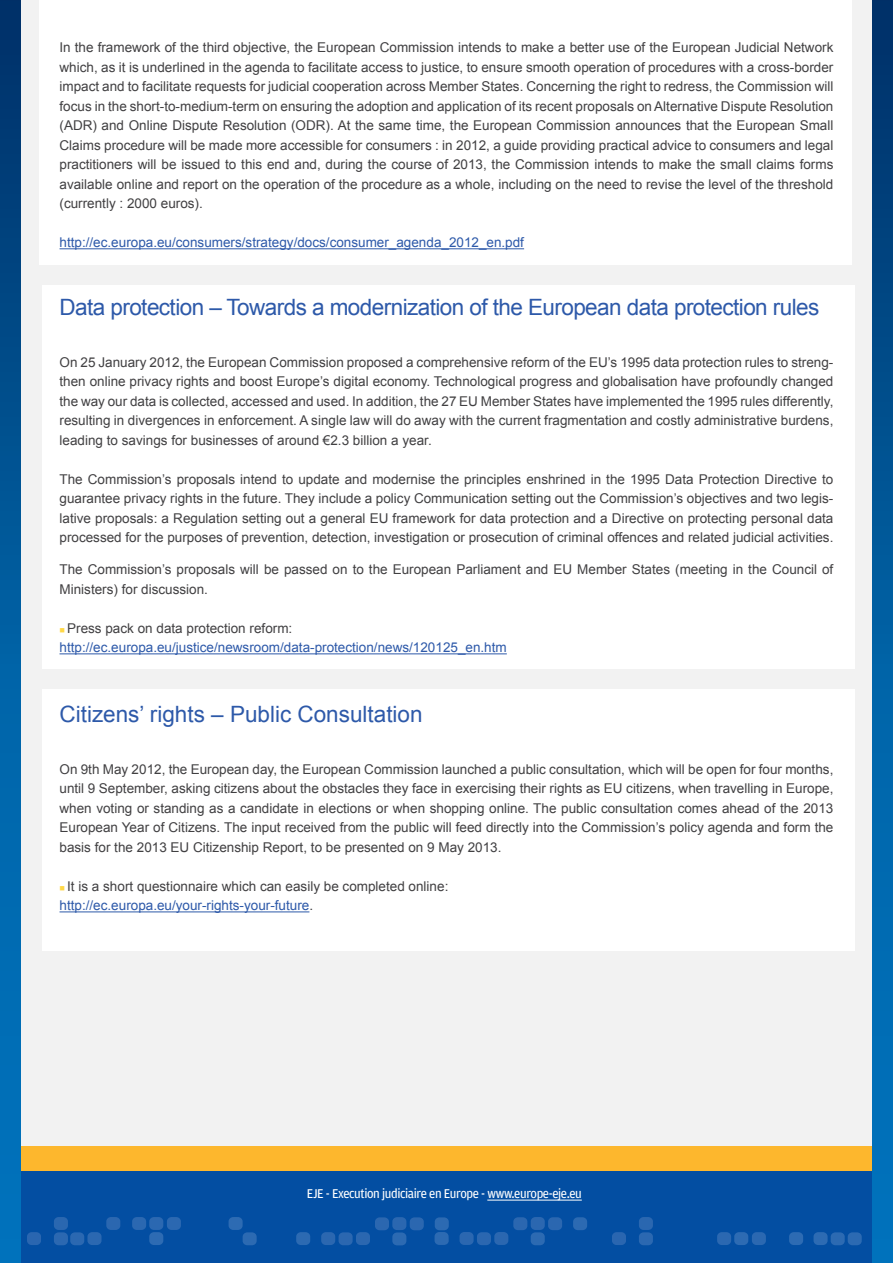
<style>
.page{position:relative;width:893px;height:1263px;background:#fff}
.page>*{position:absolute;margin:0;border:0;box-sizing:border-box;transform-origin:0 0}
.t1{font:22.5px "Arial";letter-spacing:-.025em;color:#2d59a9}
.t2{font:22.5px "Arial";color:#2d59a9}
.t3{font:13.5px/19.5px "Arial";color:#414042;text-align:justify}
.t4{font:13.5px "Arial";color:#2d59a9}
.t5{font:13.5px "Amplitude";letter-spacing:-.03em;color:#fff;scale:.95 1}
.s1{color:#2d59a9}
</style>
<div class="page">
<div style="left:0;top:0;width:893px;height:1263px;background:linear-gradient(to bottom,#00376f,#007cc8)"></div>
<div style="left:21px;top:0;width:851px;height:1263px;background:#f2f2f2"></div>
<div style="left:43px;top:689px;width:812px;height:261px;background:#fff"></div>
<div style="left:43px;top:285px;width:812px;height:384px;background:#fff"></div>
<div style="left:39px;top:0;width:812px;height:265px;background:#fff"></div>
<div style="left:21px;top:1147px;width:851px;height:49px;background:#fdb72d"></div>
<div style="left:21px;top:1171px;width:851px;height:92px;background:#034ea2"></div>
<hr style="left:487px;top:1200px;width:95px;height:1px;background:#fff">
<div style="left:27px;top:1232px;width:14px;height:13px;background:#2a66b0;border-radius:5px"></div>
<div style="left:54px;top:1232px;width:14px;height:13px;background:#2b68b1;border-radius:5px"></div>
<div style="left:70px;top:1232px;width:14px;height:13px;background:#2b68b1;border-radius:5px"></div>
<div style="left:87px;top:1232px;width:15px;height:13px;background:#2b68b1;border-radius:5px"></div>
<div style="left:54px;top:1217px;width:14px;height:13px;background:#2a67b0;border-radius:5px"></div>
<div style="left:106px;top:1217px;width:14px;height:13px;background:#2b67b0;border-radius:5px"></div>
<div style="left:132px;top:1217px;width:14px;height:13px;background:#2b68b1;border-radius:5px"></div>
<div style="left:149px;top:1217px;width:14px;height:13px;background:#2b68b1;border-radius:5px"></div>
<div style="left:167px;top:1217px;width:14px;height:13px;background:#2b68b1;border-radius:5px"></div>
<div style="left:149px;top:1232px;width:14px;height:13px;background:#2d6bb3;border-radius:5px"></div>
<div style="left:229px;top:1217px;width:14px;height:13px;background:#2d6bb3;border-radius:5px"></div>
<div style="left:243px;top:1232px;width:14px;height:13px;background:#2c6ab2;border-radius:5px"></div>
<div style="left:296px;top:1232px;width:14px;height:13px;background:#2c6ab2;border-radius:5px"></div>
<div style="left:321px;top:1232px;width:14px;height:13px;background:#2b67b0;border-radius:5px"></div>
<div style="left:339px;top:1232px;width:14px;height:13px;background:#2b67b0;border-radius:5px"></div>
<div style="left:356px;top:1232px;width:14px;height:13px;background:#2b67b0;border-radius:5px"></div>
<div style="left:392px;top:1232px;width:14px;height:13px;background:#2c6ab2;border-radius:5px"></div>
<div style="left:435px;top:1217px;width:14px;height:13px;background:#2c6ab2;border-radius:5px"></div>
<div style="left:410px;top:1217px;width:14px;height:13px;background:#2b67b0;border-radius:5px"></div>
<div style="left:392px;top:1217px;width:14px;height:13px;background:#2b67b0;border-radius:5px"></div>
<div style="left:375px;top:1217px;width:14px;height:13px;background:#2b67b0;border-radius:5px"></div>
<div style="left:612px;top:1232px;width:14px;height:13px;background:#2a66b0;border-radius:5px"></div>
<div style="left:639px;top:1232px;width:14px;height:13px;background:#2b68b1;border-radius:5px"></div>
<div style="left:639px;top:1217px;width:14px;height:13px;background:#2a67b0;border-radius:5px"></div>
<div style="left:717px;top:1232px;width:14px;height:13px;background:#2b68b1;border-radius:5px"></div>
<div style="left:752px;top:1232px;width:14px;height:13px;background:#2b68b1;border-radius:5px"></div>
<div style="left:734px;top:1232px;width:14px;height:13px;background:#2d6bb3;border-radius:5px"></div>
<div style="left:813px;top:1232px;width:15px;height:13px;background:#2d6bb3;border-radius:5px"></div>
<div style="left:789px;top:1232px;width:14px;height:13px;background:#2d6bb3;border-radius:5px"></div>
<div style="left:831px;top:1232px;width:14px;height:13px;background:#2c6ab2;border-radius:5px"></div>
<div style="left:848px;top:1232px;width:14px;height:13px;background:#2c6ab2;border-radius:5px"></div>
<div style="left:435px;top:1232px;width:14px;height:13px;background:#2c6ab2;border-radius:5px"></div>
<div style="left:460px;top:1232px;width:14px;height:13px;background:#2b67b0;border-radius:5px"></div>
<div style="left:477px;top:1232px;width:14px;height:13px;background:#2b67b0;border-radius:5px"></div>
<div style="left:494px;top:1232px;width:14px;height:13px;background:#2b67b0;border-radius:5px"></div>
<div style="left:531px;top:1232px;width:14px;height:13px;background:#2c6ab2;border-radius:5px"></div>
<div style="left:573px;top:1217px;width:14px;height:13px;background:#2c6ab2;border-radius:5px"></div>
<div style="left:548px;top:1217px;width:14px;height:13px;background:#2b67b0;border-radius:5px"></div>
<div style="left:531px;top:1217px;width:14px;height:13px;background:#2b67b0;border-radius:5px"></div>
<div style="left:513px;top:1217px;width:14px;height:13px;background:#2b67b0;border-radius:5px"></div>
<hr style="left:60px;top:248px;width:464px;height:1px;background:#2d59a9">
<hr style="left:60px;top:653px;width:447px;height:1px;background:#2d59a9">
<hr style="left:60px;top:911px;width:249px;height:1px;background:#2d59a9">
<p class="t3" style="left:60px;top:38px;width:775px">In the framework of the third objective, the European Commission intends to make a better use of the European Judicial Network which, as it is underlined in the agenda to facilitate access to justice, to ensure smooth operation of procedures with a cross-border impact and to facilitate requests for judicial cooperation across Member States. Concerning the right to redress, the Commission will focus in the short-to-medium-term on ensuring the adoption and application of its recent proposals on Alternative Dispute Resolution (ADR) and Online Dispute Resolution (ODR). At the same time, the European Commission announces that the European Small Claims procedure will be made more accessible for consumers : in 2012, a guide providing practical advice to consumers and legal practitioners will be issued to this end and, during the course of 2013, the Commission intends to make the small claims forms available online and report on the operation of the procedure as a whole, including on the need to revise the level of the threshold (currently : 2000 euros).</p>
<p class="t4" style="left:60px;top:234px;width:466px">http://ec.europa.eu/consumers/strategy/docs/consumer_agenda_2012_en.pdf</p>
<h1 class="t1" style="left:60px;top:292px;width:761px">Data protection – Towards a modernization of the European data protection rules</h1>
<p class="t3" style="left:60px;top:352px;width:775px">On 25 January 2012, the European Commission proposed a comprehensive reform of the EU’s 1995 data protection rules to streng&shy;then online privacy rights and boost Europe’s digital economy. Technological progress and globalisation have profoundly changed the way our data is collected, accessed and used. In addition, the 27 EU Member States have implemented the 1995 rules differently, resulting in divergences in enforcement. A single law will do away with the current fragmentation and costly administrative burdens, leading to savings for businesses of around €2.3 billion a year.</p>
<p class="t3" style="left:60px;top:469px;width:775px">The Commission’s proposals intend to update and modernise the principles enshrined in the 1995 Data Protection Directive to guarantee privacy rights in the future. They include a policy Communication setting out the Commission’s objectives and two legis&shy;lative proposals: a Regulation setting out a general EU framework for data protection and a Directive on protecting personal data processed for the purposes of prevention, detection, investigation or prosecution of criminal offences and related judicial activities.</p>
<p class="t3" style="left:60px;top:560px;width:775px">The Commission’s proposals will be passed on to the European Parliament and EU Member States (meeting in the Council of<br>Ministers) for discussion.</p>
<p class="t3" style="left:67px;top:619px;width:227px">Press pack on data protection reform:</p>
<p class="t4" style="left:60px;top:639px;width:449px">http://ec.europa.eu/justice/newsroom/data-protection/news/120125_en.htm</p>
<h1 class="t2" style="left:60px;top:699px;width:365px">Citizens’ rights – Public Consultation</h1>
<p class="t3" style="left:60px;top:760px;width:775px">On 9th May 2012, the European day, the European Commission launched a public consultation, which will be open for four months, until 9 September, asking citizens about the obstacles they face in exercising their rights as EU citizens, when travelling in Europe, when voting or standing as a candidate in elections or when shopping online. The public consultation comes ahead of the 2013<br>European Year of Citizens. The input received from the public will feed directly into the Commission’s policy agenda and form the basis for the 2013 EU Citizenship Report, to be presented on 9 May 2013.</p>
<p class="t3" style="left:60px;top:877px;width:390px;text-indent:8px">It is a short questionnaire which can easily be completed online: <span class="s1">http://ec.europa.eu/your-rights-your-future</span>.</p>
<p class="t5" style="left:307px;top:1186px;width:291px">EJE - Execution judiciaire en Europe - www.europe-eje.eu</p>
</div>
